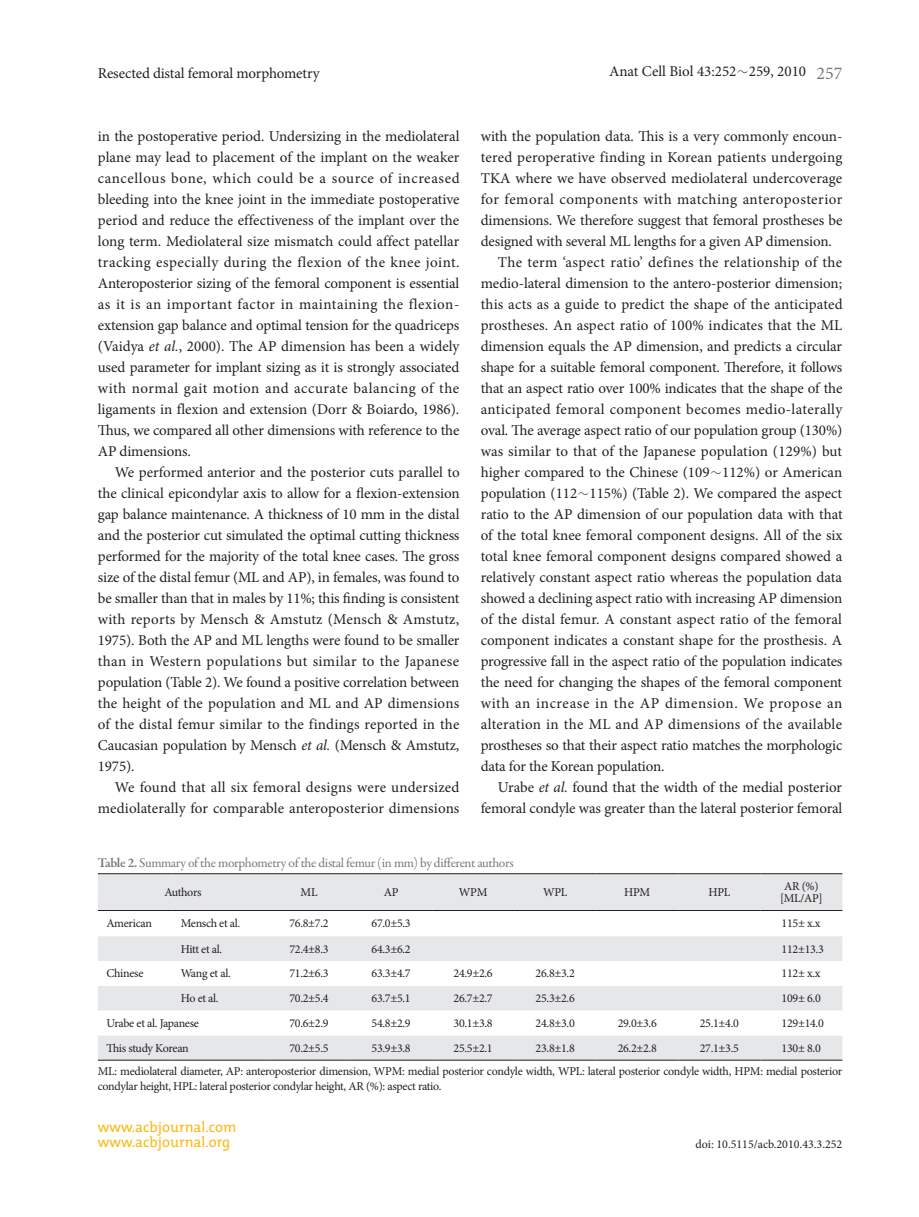
<style>
.page{position:relative;width:919px;height:1217px;background:#fff}
.page>*{position:absolute;margin:0;border:0;box-sizing:border-box;transform-origin:0 0}
.본문{font:15px/21px "Minion Pro";letter-spacing:-.005em;color:#231f20;text-align:justify}
.t1{font:14.7px/15px "The Mix";color:#fcb814}
.표본문{font:13.5px "Garamond Premr Pro";letter-spacing:-.03em;color:#76787b}
.표본문-2{font:12px/15px "Minion Pro";letter-spacing:-.025em;color:#231f20}
.표본문-3{font:12px "Minion Pro";color:#231f20}
.s1{font-style:italic}
.s2{font-family:"YDIY Mj O310"}
.s3{font-size:18px;color:#76787b}
.s4{font-weight:600}
</style>
<div class="page">
<svg style="left:98px;top:874px;width:744px;height:185px;fill:#e6e7e9"></svg>
<svg style="left:98px;top:960px;width:744px;height:25px"></svg>
<svg style="left:98px;top:1010px;width:744px;height:25px"></svg>
<hr style="left:98px;top:873px;width:74px;height:1px;background:#231f20">
<hr style="left:172px;top:873px;width:96px;height:1px;background:#231f20">
<hr style="left:268px;top:873px;width:82px;height:1px;background:#231f20">
<hr style="left:350px;top:873px;width:82px;height:1px;background:#231f20">
<hr style="left:432px;top:873px;width:82px;height:1px;background:#231f20">
<hr style="left:514px;top:873px;width:82px;height:1px;background:#231f20">
<hr style="left:596px;top:873px;width:82px;height:1px;background:#231f20">
<hr style="left:678px;top:873px;width:82px;height:1px;background:#231f20">
<hr style="left:760px;top:873px;width:82px;height:1px;background:#231f20">
<hr style="left:98px;top:909px;width:74px;height:1px;background:#231f20">
<hr style="left:172px;top:909px;width:96px;height:1px;background:#231f20">
<hr style="left:268px;top:909px;width:82px;height:1px;background:#231f20">
<hr style="left:350px;top:909px;width:82px;height:1px;background:#231f20">
<hr style="left:432px;top:909px;width:82px;height:1px;background:#231f20">
<hr style="left:514px;top:909px;width:82px;height:1px;background:#231f20">
<hr style="left:596px;top:909px;width:82px;height:1px;background:#231f20">
<hr style="left:678px;top:909px;width:82px;height:1px;background:#231f20">
<hr style="left:760px;top:909px;width:82px;height:1px;background:#231f20">
<hr style="left:98px;top:1059px;width:74px;height:1px;background:#231f20">
<hr style="left:172px;top:1059px;width:96px;height:1px;background:#231f20">
<hr style="left:268px;top:1059px;width:82px;height:1px;background:#231f20">
<hr style="left:350px;top:1059px;width:82px;height:1px;background:#231f20">
<hr style="left:432px;top:1059px;width:82px;height:1px;background:#231f20">
<hr style="left:514px;top:1059px;width:82px;height:1px;background:#231f20">
<hr style="left:596px;top:1059px;width:82px;height:1px;background:#231f20">
<hr style="left:678px;top:1059px;width:82px;height:1px;background:#231f20">
<hr style="left:760px;top:1059px;width:82px;height:1px;background:#231f20">
<p class="본문" style="left:98px;top:63px;width:223px">Resected distal femoral morphometry</p>
<p class="본문" style="left:98px;top:126px;width:363px">in the postoperative period. Undersizing in the mediolateral plane may lead to placement of the implant on the weaker cancellous bone, which could be a source of increased bleeding into the knee joint in the immediate postoperative period and reduce the effectiveness of the implant over the long term. Mediolateral size mismatch could affect patellar tracking especially during the flexion of the knee joint.<br>Anteroposterior sizing of the femoral component is essential as it is an important factor in maintaining the flexion&shy;extension gap balance and optimal tension for the quadriceps (Vaidya <span class="s1">et al.</span>, 2000). The AP dimension has been a widely used parameter for implant sizing as it is strongly associated with normal gait motion and accurate balancing of the ligaments in flexion and extension (Dorr &amp; Boiardo, 1986).<br>Thus, we compared all other dimensions with reference to the AP dimensions.</p>
<p class="본문" style="left:98px;top:462px;width:363px;text-indent:17px">We performed anterior and the posterior cuts parallel to the clinical epicondylar axis to allow for a flexion-extension gap balance maintenance. A thickness of 10 mm in the distal and the posterior cut simulated the optimal cutting thickness performed for the majority of the total knee cases. The gross size of the distal femur (ML and AP), in females, was found to be smaller than that in males by 11%; this finding is consistent with reports by Mensch &amp; Amstutz (Mensch &amp; Amstutz, 1975). Both the AP and ML lengths were found to be smaller than in Western populations but similar to the Japanese population (Table 2). We found a positive correlation between the height of the population and ML and AP dimensions of the distal femur similar to the findings reported in the Caucasian population by Mensch <span class="s1">et al.</span> (Mensch &amp; Amstutz, 1975).</p>
<p class="본문" style="left:98px;top:777px;width:363px;text-align:right">We found that all six femoral designs were undersized mediolaterally for comparable anteroposterior dimensions</p>
<p class="본문" style="left:609px;top:61px;width:235px">Anat Cell Biol 43:252<span class="s2">~</span>259, 2010 <span class="s3">257</span></p>
<p class="본문" style="left:480px;top:126px;width:363px;text-align:left">with the population data. This is a very commonly encoun&shy;tered peroperative finding in Korean patients undergoing TKA where we have observed mediolateral undercoverage for femoral components with matching anteroposterior dimensions. We therefore suggest that femoral prostheses be designed with several ML lengths for a given AP dimension.</p>
<p class="본문" style="left:480px;top:252px;width:363px;text-indent:17px">The term ‘aspect ratio’ defines the relationship of the medio-lateral dimension to the antero-posterior dimension; this acts as a guide to predict the shape of the anticipated prostheses. An aspect ratio of 100% indicates that the ML dimension equals the AP dimension, and predicts a circular shape for a suitable femoral component. Therefore, it follows that an aspect ratio over 100% indicates that the shape of the anticipated femoral component becomes medio-laterally oval. The average aspect ratio of our population group (130%) was similar to that of the Japanese population (129%) but higher compared to the Chinese (109<span class="s2">~</span>112%) or American population (112<span class="s2">~</span>115%) (Table 2). We compared the aspect ratio to the AP dimension of our population data with that of the total knee femoral component designs. All of the six total knee femoral component designs compared showed a relatively constant aspect ratio whereas the population data showed a declining aspect ratio with increasing AP dimension of the distal femur. A constant aspect ratio of the femoral component indicates a constant shape for the prosthesis. A progressive fall in the aspect ratio of the population indicates the need for changing the shapes of the femoral component with an increase in the AP dimension. We propose an alteration in the ML and AP dimensions of the available prostheses so that their aspect ratio matches the morphologic data for the Korean population.</p>
<p class="본문" style="left:480px;top:777px;width:363px;text-align:right">Urabe <span class="s1">et al.</span> found that the width of the medial posterior femoral condyle was greater than the lateral posterior femoral</p>
<p class="표본문" style="left:98px;top:854px;width:417px"><span class="s4">Table 2.</span> Summary of the morphometry of the distal femur (in mm) by different authors</p>
<p class="표본문-2" style="left:164px;top:884px;width:39px">Authors</p>
<p class="표본문-2" style="left:300px;top:884px;width:18px">ML</p>
<p class="표본문-2" style="left:384px;top:884px;width:16px">AP</p>
<p class="표본문-2" style="left:459px;top:884px;width:30px">WPM</p>
<p class="표본문-2" style="left:543px;top:884px;width:26px">WPL</p>
<p class="표본문-2" style="left:624px;top:884px;width:28px">HPM</p>
<p class="표본문-2" style="left:708px;top:884px;width:23px">HPL</p>
<p class="표본문-2" style="left:784px;top:878px;width:36px">AR (%)</p>
<p class="표본문-2" style="left:780px;top:890px;width:44px">[ML/AP]</p>
<p class="표본문-2" style="left:106px;top:915px;width:47px">American</p>
<p class="표본문-2" style="left:181px;top:915px;width:61px">Mensch et al.</p>
<p class="표본문-2" style="left:289px;top:915px;width:41px">76.8±7.2</p>
<p class="표본문-2" style="left:371px;top:915px;width:41px">67.0±5.3</p>
<p class="표본문-2" style="left:781px;top:915px;width:40px">115± x.x</p>
<p class="표본문-2" style="left:181px;top:941px;width:43px">Hitt et al.</p>
<p class="표본문-2" style="left:289px;top:941px;width:41px">72.4±8.3</p>
<p class="표본문-2" style="left:371px;top:941px;width:41px">64.3±6.2</p>
<p class="표본문-2" style="left:781px;top:941px;width:44px">112±13.3</p>
<p class="표본문-2" style="left:106px;top:965px;width:39px">Chinese</p>
<p class="표본문-2" style="left:181px;top:965px;width:51px">Wang et al.</p>
<p class="표본문-2" style="left:289px;top:965px;width:41px">71.2±6.3</p>
<p class="표본문-2" style="left:371px;top:965px;width:41px">63.3±4.7</p>
<p class="표본문-2" style="left:453px;top:965px;width:41px">24.9±2.6</p>
<p class="표본문-2" style="left:535px;top:965px;width:41px">26.8±3.2</p>
<p class="표본문-2" style="left:781px;top:965px;width:40px">112± x.x</p>
<p class="표본문-2" style="left:181px;top:990px;width:39px">Ho et al.</p>
<p class="표본문-2" style="left:289px;top:990px;width:41px">70.2±5.4</p>
<p class="표본문-2" style="left:371px;top:990px;width:41px">63.7±5.1</p>
<p class="표본문-2" style="left:453px;top:990px;width:41px">26.7±2.7</p>
<p class="표본문-2" style="left:535px;top:990px;width:41px">25.3±2.6</p>
<p class="표본문-2" style="left:781px;top:990px;width:41px">109± 6.0</p>
<p class="표본문-2" style="left:106px;top:1015px;width:94px">Urabe et al. Japanese</p>
<p class="표본문-2" style="left:289px;top:1015px;width:41px">70.6±2.9</p>
<p class="표본문-2" style="left:371px;top:1015px;width:41px">54.8±2.9</p>
<p class="표본문-2" style="left:453px;top:1015px;width:41px">30.1±3.8</p>
<p class="표본문-2" style="left:535px;top:1015px;width:41px">24.8±3.0</p>
<p class="표본문-2" style="left:617px;top:1015px;width:41px">29.0±3.6</p>
<p class="표본문-2" style="left:699px;top:1015px;width:41px">25.1±4.0</p>
<p class="표본문-2" style="left:781px;top:1015px;width:44px">129±14.0</p>
<p class="표본문-2" style="left:106px;top:1040px;width:84px">This study Korean</p>
<p class="표본문-2" style="left:289px;top:1040px;width:41px">70.2±5.5</p>
<p class="표본문-2" style="left:371px;top:1040px;width:41px">53.9±3.8</p>
<p class="표본문-2" style="left:453px;top:1040px;width:41px">25.5±2.1</p>
<p class="표본문-2" style="left:535px;top:1040px;width:41px">23.8±1.8</p>
<p class="표본문-2" style="left:617px;top:1040px;width:41px">26.2±2.8</p>
<p class="표본문-2" style="left:699px;top:1040px;width:41px">27.1±3.5</p>
<p class="표본문-2" style="left:781px;top:1040px;width:41px">130± 8.0</p>
<p class="표본문-2" style="left:98px;top:1063px;width:745px">ML: mediolateral diameter, AP: anteroposterior dimension, WPM: medial posterior condyle width, WPL: lateral posterior condyle width, HPM: medial posterior condylar height, HPL: lateral posterior condylar height, AR (%): aspect ratio.</p>
<p class="t1" style="left:98px;top:1119px;width:140px">www.acbjournal.com www.acbjournal.org</p>
<p class="표본문-3" style="left:695px;top:1135px;width:148px">doi: 10.5115/acb.2010.43.3.252</p>
</div>
